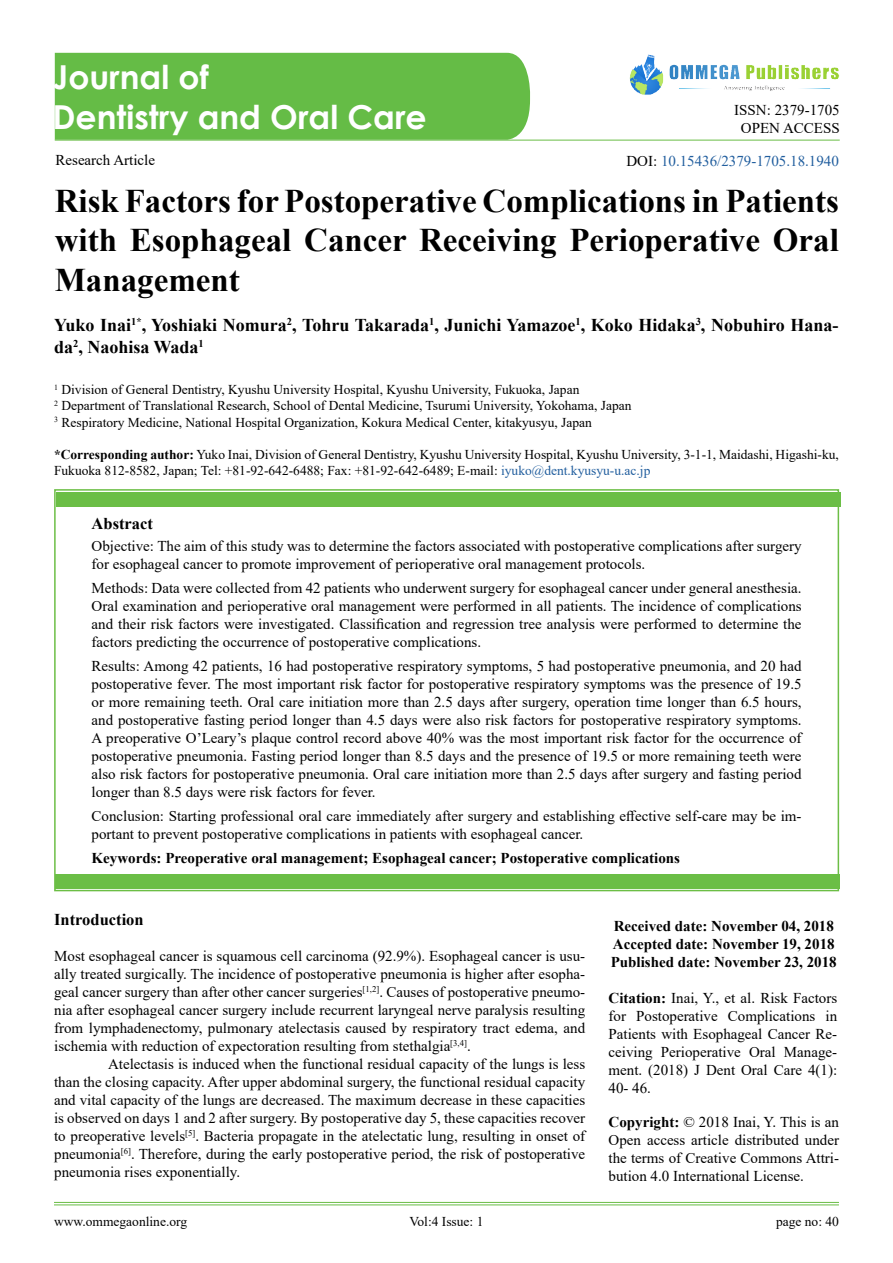
<style>
.page{position:relative;width:893px;height:1263px;background:#fff}
.page>*{position:absolute;margin:0;border:0;box-sizing:border-box;transform-origin:0 0}
.t1{font:700 33px/39.6px "Times New Roman";color:#000;text-align:justify}
.t2{font:700 33px/39.6px "Century Gothic";color:#fff}
.t3{font:700 18px/21.6px "Times New Roman";color:#000}
.t4{font:700 16.5px "Times New Roman";color:#000}
.t5{font:15px/18px "Times New Roman";color:#000;text-align:justify}
.t6{font:700 15px/18px "Times New Roman";color:#000}
.t7{font:15px "Times New Roman";color:#215e9e}
.t8{font:13.5px/16.2px "Times New Roman";color:#000}
.s1{color:#000}
.s2{font-weight:700}
.s3{color:#215e9e}
</style>
<div class="page">
<hr style="left:54px;top:1202px;width:785px;height:1px;background:#69bd45">
<hr style="left:54px;top:1205px;width:785px;height:1px;background:#69bd45">
<div style="left:54px;top:489px;width:785px;height:402px;border:2px solid #6cbe45"></div>
<div style="left:56px;top:492px;width:785px;height:15px;background:#6bbe46"></div>
<div style="left:56px;top:874px;width:784px;height:14px;background:#6bbe46"></div>
<img style="left:630px;top:54px;width:210px;height:41px">
<hr style="left:55px;top:140px;width:785px;height:1px;background:#69bd45">
<div style="left:55px;top:53px;width:475px;height:87px;background:#65bc46"></div>
<h1 class="t2" style="left:52px;top:56px;width:376px">Journal of<br>Dentistry and Oral Care</h1>
<p class="t5" style="left:55px;top:151px;width:101px">Research Article</p>
<p class="t5" style="left:734px;top:101px;width:107px;text-align:center">ISSN: 2379-1705<br>OPEN ACCESS</p>
<p class="t7" style="left:626px;top:150px;width:214px"><span class="s1">DOI:</span> 10.15436/2379-1705.18.1940</p>
<h1 class="t1" style="left:55px;top:180px;width:786px">Risk Factors for Postoperative Complications in Patients with Esophageal Cancer Receiving Perioperative Oral Management</h1>
<p class="t3" style="left:54px;top:314px;width:786px">Yuko Inai<sup>1*</sup>, Yoshiaki Nomura<sup>2</sup>, Tohru Takarada<sup>1</sup>, Junichi Yamazoe<sup>1</sup>, Koko Hidaka<sup>3</sup>, Nobuhiro Hana&shy;da<sup>2</sup>, Naohisa Wada<sup>1</sup></p>
<p class="t8" style="left:54px;top:381px;width:579px"><sup>1</sup> Division of General Dentistry, Kyushu University Hospital, Kyushu University, Fukuoka, Japan<br><sup>2</sup> Department of Translational Research, School of Dental Medicine, Tsurumi University, Yokohama, Japan<br><sup>3</sup> Respiratory Medicine, National Hospital Organization, Kokura Medical Center, kitakyusyu, Japan</p>
<p class="t8" style="left:54px;top:446px;width:786px"><span class="s2">*Corresponding author:</span> Yuko Inai, Division of General Dentistry, Kyushu University Hospital, Kyushu University, 3-1-1, Maidashi, Higashi-ku,<br>Fukuoka 812-8582, Japan; Tel: +81-92-642-6488; Fax: +81-92-642-6489; E-mail: <span class="s3">iyuko@dent.kyusyu-u.ac.jp</span></p>
<p class="t4" style="left:92px;top:511px;width:63px">Abstract</p>
<p class="t5" style="left:92px;top:536px;width:711px">Objective: The aim of this study was to determine the factors associated with postoperative complications after surgery for esophageal cancer to promote improvement of perioperative oral management protocols.</p>
<p class="t5" style="left:92px;top:578px;width:711px">Methods: Data were collected from 42 patients who underwent surgery for esophageal cancer under general anesthesia.<br>Oral examination and perioperative oral management were performed in all patients. The incidence of complications and their risk factors were investigated. Classification and regression tree analysis were performed to determine the factors predicting the occurrence of postoperative complications.</p>
<p class="t5" style="left:92px;top:656px;width:711px">Results: Among 42 patients, 16 had postoperative respiratory symptoms, 5 had postoperative pneumonia, and 20 had postoperative fever. The most important risk factor for postoperative respiratory symptoms was the presence of 19.5 or more remaining teeth. Oral care initiation more than 2.5 days after surgery, operation time longer than 6.5 hours, and postoperative fasting period longer than 4.5 days were also risk factors for postoperative respiratory symptoms.<br>A preoperative O’Leary’s plaque control record above 40% was the most important risk factor for the occurrence of postoperative pneumonia. Fasting period longer than 8.5 days and the presence of 19.5 or more remaining teeth were also risk factors for postoperative pneumonia. Oral care initiation more than 2.5 days after surgery and fasting period longer than 8.5 days were risk factors for fever.</p>
<p class="t5" style="left:92px;top:806px;width:711px">Conclusion: Starting professional oral care immediately after surgery and establishing effective self-care may be im&shy;portant to prevent postoperative complications in patients with esophageal cancer.</p>
<p class="t6" style="left:92px;top:849px;width:590px">Keywords: Preoperative oral management; Esophageal cancer; Postoperative complications</p>
<p class="t4" style="left:54px;top:908px;width:91px">Introduction</p>
<p class="t5" style="left:54px;top:947px;width:532px">Most esophageal cancer is squamous cell carcinoma (92.9%). Esophageal cancer is usu&shy;ally treated surgically. The incidence of postoperative pneumonia is higher after esopha&shy;geal cancer surgery than after other cancer surgeries<sup>[1,2]</sup>. Causes of postoperative pneumo&shy;nia after esophageal cancer surgery include recurrent laryngeal nerve paralysis resulting from lymphadenectomy, pulmonary atelectasis caused by respiratory tract edema, and ischemia with reduction of expectoration resulting from stethalgia<sup>[3,4]</sup>.</p>
<p class="t5" style="left:54px;top:1055px;width:532px;text-indent:54px">Atelectasis is induced when the functional residual capacity of the lungs is less than the closing capacity. After upper abdominal surgery, the functional residual capacity and vital capacity of the lungs are decreased. The maximum decrease in these capacities is observed on days 1 and 2 after surgery. By postoperative day 5, these capacities recover to preoperative levels<sup>[5]</sup>. Bacteria propagate in the atelectatic lung, resulting in onset of pneumonia<sup>[6]</sup>. Therefore, during the early postoperative period, the risk of postoperative pneumonia rises exponentially.</p>
<p class="t6" style="left:611px;top:916px;width:227px">Received date: November 04, 2018<br>Accepted date: November 19, 2018<br>Published date: November 23, 2018</p>
<p class="t5" style="left:609px;top:988px;width:230px"><span class="s2">Citation:</span> Inai, Y., et al. Risk Factors for Postoperative Complications in Patients with Esophageal Cancer Re&shy;ceiving Perioperative Oral Manage&shy;ment. (2018) J Dent Oral Care 4(1):<br>40- 46.</p>
<p class="t5" style="left:609px;top:1113px;width:232px"><span class="s2">Copyright:</span> © 2018 Inai, Y. This is an Open access article distributed under the terms of Creative Commons Attri&shy;bution 4.0 International License.</p>
<p class="t8" style="left:54px;top:1213px;width:135px">www.ommegaonline.org</p>
<p class="t8" style="left:409px;top:1213px;width:76px">Vol:4 Issue: 1</p>
<p class="t8" style="left:776px;top:1213px;width:64px">page no: 40</p>
</div>
